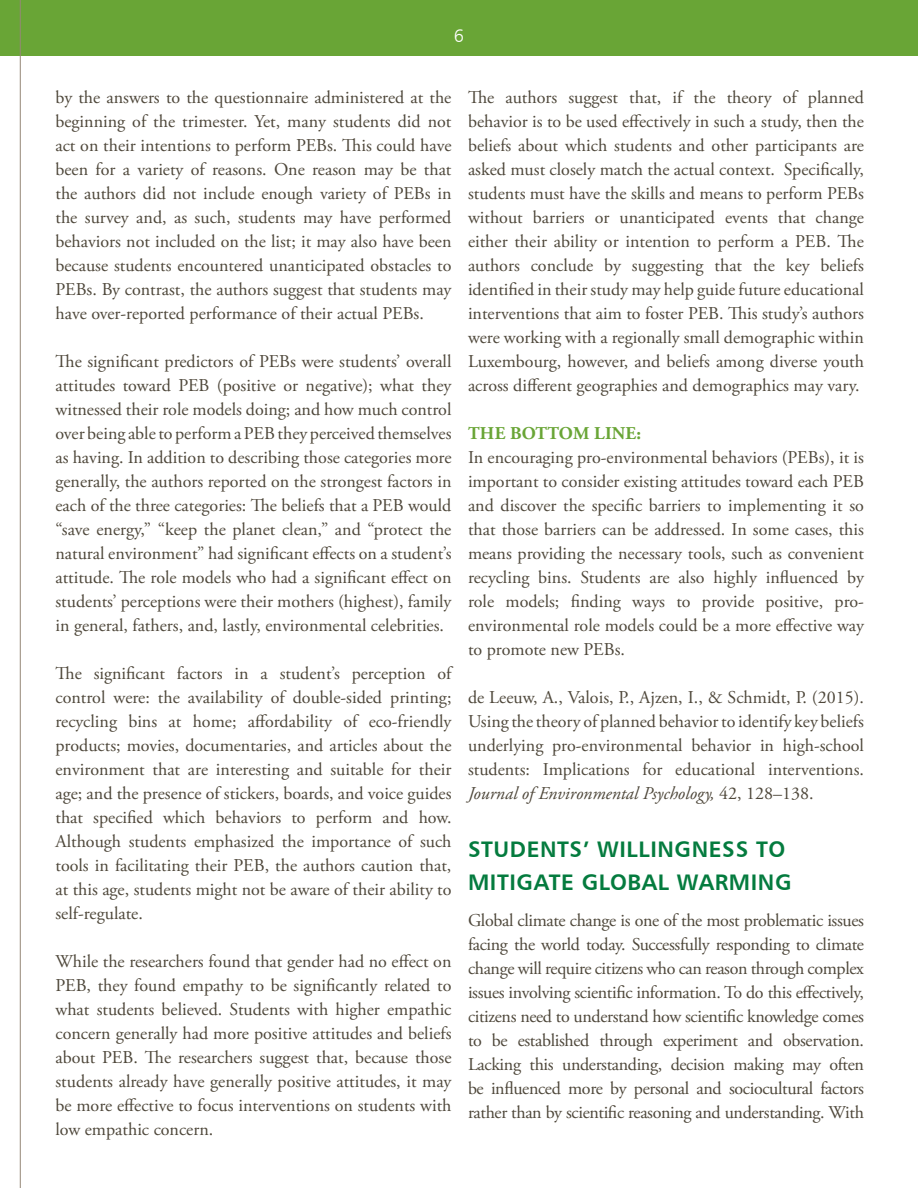
<style>
.page{position:relative;width:918px;height:1188px;background:#fff}
.page>*{position:absolute;margin:0;border:0;box-sizing:border-box;transform-origin:0 0}
.t1{font:22.5px "Humanist 777 BT Bold B";letter-spacing:.025em;color:#047b3e}
.t2{font:18px/24px "Adobe Garamond Pro";color:#4e473a;text-align:justify}
.t3{font:700 18px "Adobe Garamond Pro";letter-spacing:.015em;color:#69a536}
.t4{font:18px "Humanist 777 BT Light B";color:#fff}
.s1{font-style:italic}
</style>
<div class="page">
<div style="left:0;top:0;width:918px;height:56px;background:#69a536"></div>
<hr style="left:20px;top:0;width:1px;height:1188px;background:#958776">
<p class="t4" style="left:454px;top:25px;width:12px">6</p>
<p class="t2" style="left:56px;top:86px;width:398px">by the answers to the questionnaire administered at the beginning of the trimester. Yet, many students did not act on their intentions to perform PEBs. This could have been for a variety of reasons. One reason may be that the authors did not include enough variety of PEBs in the survey and, as such, students may have performed behaviors not included on the list; it may also have been because students encountered unanticipated obstacles to PEBs. By contrast, the authors suggest that students may have over-reported performance of their actual PEBs.</p>
<p class="t2" style="left:56px;top:350px;width:398px">The significant predictors of PEBs were students’ overall attitudes toward PEB (positive or negative); what they witnessed their role models doing; and how much control over being able to perform a PEB they perceived themselves as having. In addition to describing those categories more generally, the authors reported on the strongest factors in each of the three categories: The beliefs that a PEB would “save energy,” “keep the planet clean,” and “protect the natural environment” had significant effects on a student’s attitude. The role models who had a significant effect on students’ perceptions were their mothers (highest), family in general, fathers, and, lastly, environmental celebrities.</p>
<p class="t2" style="left:56px;top:662px;width:398px">The significant factors in a student’s perception of control were: the availability of double-sided printing; recycling bins at home; affordability of eco-friendly products; movies, documentaries, and articles about the environment that are interesting and suitable for their age; and the presence of stickers, boards, and voice guides that specified which behaviors to perform and how.<br>Although students emphasized the importance of such tools in facilitating their PEB, the authors caution that, at this age, students might not be aware of their ability to self-regulate.</p>
<p class="t2" style="left:56px;top:950px;width:398px">While the researchers found that gender had no effect on PEB, they found empathy to be significantly related to what students believed. Students with higher empathic concern generally had more positive attitudes and beliefs about PEB. The researchers suggest that, because those students already have generally positive attitudes, it may be more effective to focus interventions on students with low empathic concern.</p>
<p class="t2" style="left:468px;top:86px;width:398px">The authors suggest that, if the theory of planned behavior is to be used effectively in such a study, then the beliefs about which students and other participants are asked must closely match the actual context. Specifically, students must have the skills and means to perform PEBs without barriers or unanticipated events that change either their ability or intention to perform a PEB. The authors conclude by suggesting that the key beliefs identified in their study may help guide future educational interventions that aim to foster PEB. This study’s authors were working with a regionally small demographic within Luxembourg, however, and beliefs among diverse youth across different geographies and demographics may vary.</p>
<p class="t3" style="left:468px;top:423px;width:174px">THE BOTTOM LINE:</p>
<p class="t2" style="left:468px;top:446px;width:398px">In encouraging pro-environmental behaviors (PEBs), it is important to consider existing attitudes toward each PEB and discover the specific barriers to implementing it so that those barriers can be addressed. In some cases, this means providing the necessary tools, such as convenient recycling bins. Students are also highly influenced by role models; finding ways to provide positive, pro&shy;environmental role models could be a more effective way to promote new PEBs.</p>
<p class="t2" style="left:468px;top:686px;width:398px">de Leeuw, A., Valois, P., Ajzen, I., &amp; Schmidt, P. (2015).<br>Using the theory of planned behavior to identify key beliefs underlying pro-environmental behavior in high-school students: Implications for educational interventions.<br><span class="s1">Journal of Environmental Psychology,</span> 42, 128–138.</p>
<p class="t1" style="left:468px;top:835px;width:14px">STU</p>
<p class="t1" style="left:510px;top:835px;width:31px">DENTS</p>
<p class="t1" style="left:583px;top:835px;width:48px">’ WILLIN</p>
<p class="t1" style="left:675px;top:835px;width:32px">GNESS</p>
<p class="t1" style="left:756px;top:835px;width:15px">TO</p>
<p class="t1" style="left:468px;top:868px;width:146px">MITIGATE GLOB</p>
<p class="t1" style="left:642px;top:868px;width:151px">AL WARMIN G</p>
<p class="t2" style="left:468px;top:909px;width:398px">Global climate change is one of the most problematic issues facing the world today. Successfully responding to climate change will require citizens who can reason through complex issues involving scientific information. To do this effectively, citizens need to understand how scientific knowledge comes to be established through experiment and observation.<br>Lacking this understanding, decision making may often be influenced more by personal and sociocultural factors rather than by scientific reasoning and understanding. With</p>
</div>
